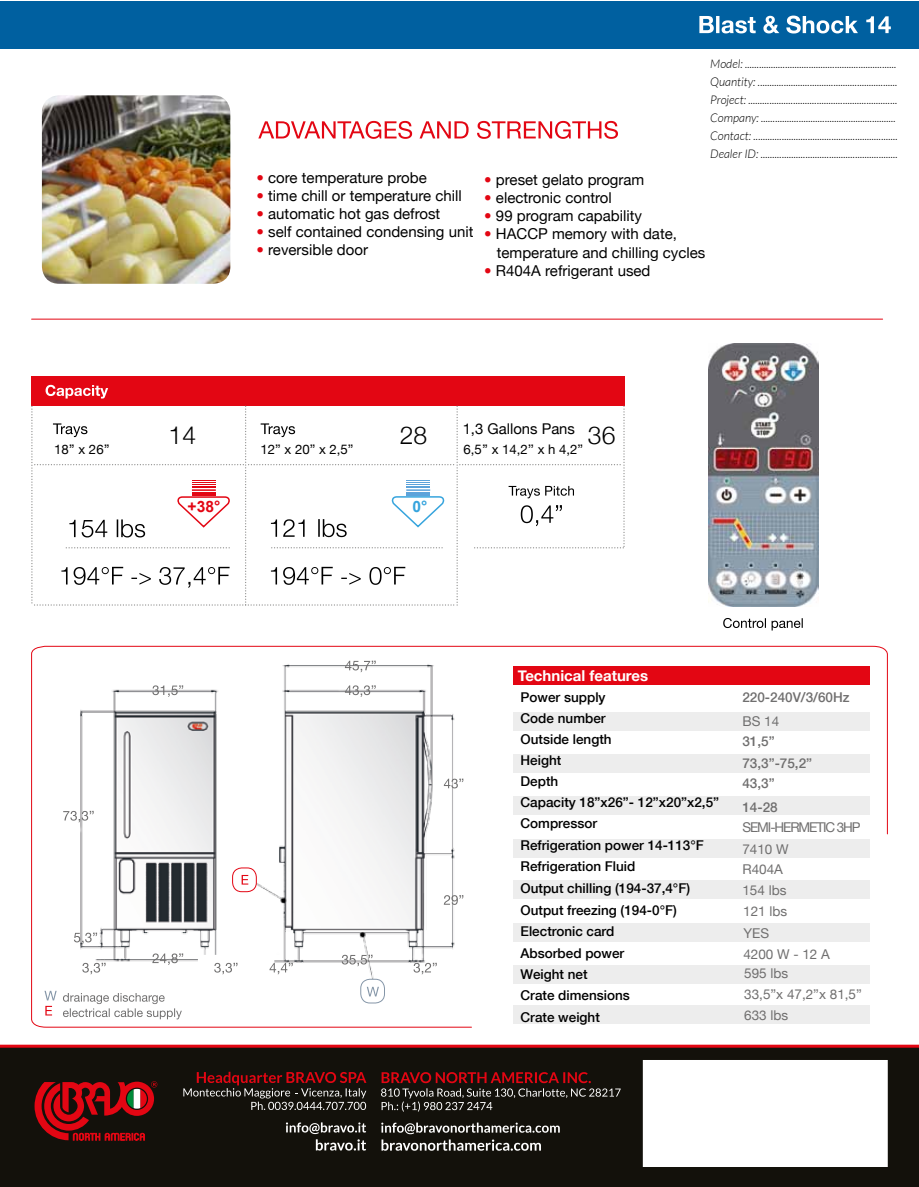
<style>
.page{position:relative;width:919px;height:1187px;background:#fff}
.page>*{position:absolute;margin:0;border:0;box-sizing:border-box;transform-origin:0 0}
.t1{font:300 24.75px "Helvetica Neue";color:#000}
.t2{font:700 15.6px "Arial";color:#e30613}
.t3{font:700 15.6px "Arial";color:#36a4dd}
.t4{font:15px/18px "Helvetica Neue";color:#000}
.t5{font:700 15px "Helvetica Neue";color:#fff}
.t6{font:14.85px "Helvetica Neue";color:#000}
.t7{font:500 13.5px/21.3px "Helvetica Neue";color:#000}
.t8{font:13.5px/21px "Helvetica Neue";color:#706f6f}
.t9{font:500 13.5px "Helvetica Neue";color:#706f6f}
.t10{font:13.5px "Helvetica Neue";letter-spacing:-.08em;color:#706f6f}
.t11{font:13.2px "Helvetica Neue";color:#000}
.t12{font:italic 300 12px/18px "Lato";color:#000}
.s1{color:#e30613}
</style>
<div class="page">
<svg style="left:31px;top:645px;width:857px;height:382px"></svg>
<div style="left:513px;top:964px;width:356px;height:19px;background:#ededed"></div>
<div style="left:513px;top:1005px;width:356px;height:18px;background:#ededed"></div>
<div style="left:513px;top:666px;width:356px;height:19px;background:#e30613"></div>
<div style="left:513px;top:711px;width:356px;height:19px;background:#ededed"></div>
<div style="left:513px;top:754px;width:356px;height:19px;background:#ededed"></div>
<div style="left:513px;top:880px;width:356px;height:19px;background:#ededed"></div>
<div style="left:513px;top:922px;width:356px;height:19px;background:#ededed"></div>
<div style="left:513px;top:796px;width:356px;height:18px;background:#ededed"></div>
<div style="left:513px;top:838px;width:356px;height:19px;background:#ededed"></div>
<div style="left:0;top:1px;width:918px;height:47px;background:#0060a0"></div>
<svg style="left:699px;top:16px;width:191px;height:17px"></svg>
<hr style="left:32px;top:319px;width:850px;height:1px;background:#e30613">
<svg style="left:258px;top:121px;width:360px;height:18px"></svg>
<div style="left:31px;top:376px;width:594px;height:29px;background:#e30613"></div>
<svg style="left:46px;top:385px;width:62px;height:13px"></svg>
<svg style="left:31px;top:406px;width:593px;height:200px"></svg>
<svg style="left:152px;top:685px;width:31px;height:12px"></svg>
<svg style="left:345px;top:685px;width:30px;height:12px"></svg>
<svg style="left:345px;top:660px;width:30px;height:12px"></svg>
<svg style="left:63px;top:810px;width:31px;height:12px"></svg>
<svg style="left:74px;top:932px;width:23px;height:12px"></svg>
<svg style="left:82px;top:962px;width:24px;height:12px"></svg>
<svg style="left:413px;top:962px;width:24px;height:12px"></svg>
<svg style="left:444px;top:895px;width:19px;height:9px"></svg>
<svg style="left:444px;top:778px;width:19px;height:10px"></svg>
<svg style="left:197px;top:954px;width:96px;height:50px"></svg>
<svg style="left:152px;top:953px;width:31px;height:11px"></svg>
<svg style="left:342px;top:954px;width:30px;height:12px"></svg>
<svg style="left:63px;top:992px;width:119px;height:27px"></svg>
<svg style="left:44px;top:990px;width:13px;height:25px"></svg>
<div style="left:232px;top:867px;width:24px;height:24px;background:#fff;border-radius:9px"></div>
<div style="left:232px;top:867px;width:24px;height:24px;border:1px solid #e30613;border-radius:9px"></div>
<div style="left:361px;top:979px;width:23px;height:23px;background:#fff;border-radius:9px"></div>
<div style="left:360px;top:978px;width:24px;height:25px;border:1px solid #8596a8;border-radius:9px"></div>
<svg style="left:241px;top:874px;width:7px;height:10px"></svg>
<svg style="left:367px;top:986px;width:12px;height:10px"></svg>
<svg style="left:723px;top:618px;width:79px;height:12px"></svg>
<img style="left:708px;top:343px;width:110px;height:263px">
<div style="left:0;top:1044px;width:918px;height:142px;background:#13110b"></div>
<svg style="left:316px;top:1139px;width:50px;height:11px"></svg>
<svg style="left:286px;top:1122px;width:80px;height:11px"></svg>
<svg style="left:183px;top:1071px;width:183px;height:38px;background:#3e2521"></svg>
<div style="left:642px;top:1059px;width:245px;height:107px;background:#fff;border:3px solid #fff"></div>
<svg style="left:381px;top:1122px;width:178px;height:28px;background:#4a4944"></svg>
<svg style="left:381px;top:1071px;width:239px;height:40px;background:#3a231f"></svg>
<svg style="left:35px;top:1081px;width:122px;height:59px;background:#761113"></svg>
<img style="left:42px;top:95px;width:188px;height:189px">
<p class="t4" style="left:256px;top:168px;width:172px"><span class="s1">•</span> core temperature probe</p>
<p class="t4" style="left:256px;top:186px;width:207px"><span class="s1">•</span> time chill or temperature chill</p>
<p class="t4" style="left:256px;top:204px;width:185px"><span class="s1">•</span> automatic hot gas defrost</p>
<p class="t4" style="left:256px;top:222px;width:218px"><span class="s1">•</span> self contained condensing unit</p>
<p class="t4" style="left:256px;top:240px;width:113px"><span class="s1">•</span> reversible door</p>
<p class="t12" style="left:710px;top:55px;width:189px">Model: ................................................................<br>Quantity: ...........................................................<br>Project: ...............................................................<br>Company: .........................................................<br>Contact: .............................................................<br>Dealer ID: ..........................................................</p>
<p class="t4" style="left:484px;top:171px;width:162px"><span class="s1">•</span> preset gelato program</p>
<p class="t4" style="left:484px;top:189px;width:129px"><span class="s1">•</span> electronic control</p>
<p class="t4" style="left:484px;top:207px;width:159px"><span class="s1">•</span> 99 program capability</p>
<p class="t4" style="left:497px;top:225px;width:210px;text-indent:-13px"><span class="s1">•</span> HACCP memory with date, temperature and chilling cycles</p>
<p class="t4" style="left:484px;top:261px;width:168px"><span class="s1">•</span> R404A refrigerant used</p>
<p class="t6" style="left:462px;top:419px;width:114px">1,3 Gallons Pans</p>
<h1 class="t1" style="left:168px;top:420px;width:29px">14</h1>
<h1 class="t1" style="left:399px;top:420px;width:29px">28</h1>
<h1 class="t1" style="left:588px;top:420px;width:29px">36</h1>
<p class="t11" style="left:54px;top:441px;width:57px">18’’ x 26’’</p>
<p class="t11" style="left:260px;top:441px;width:94px">12” x 20” x 2,5”</p>
<p class="t11" style="left:463px;top:441px;width:121px">6,5’’ x 14,2’’ x h 4,2”</p>
<h2 class="t2" style="left:187px;top:497px;width:34px">+38°</h2>
<h2 class="t3" style="left:412px;top:498px;width:16px">0°</h2>
<p class="t5" style="left:518px;top:666px;width:132px">Technical features</p>
<p class="t7" style="left:520px;top:686px;width:200px">Power supply<br>Code number<br>Outside length<br>Height<br>Depth<br>Capacity 18”x26”- 12”x20”x2,5”<br>Compressor<br>Refrigeration power 14-113°F<br>Refrigeration Fluid<br>Output chilling (194-37,4°F)<br>Output freezing (194-0°F)<br>Electronic card<br>Absorbed power<br>Weight net<br>Crate dimensions<br>Crate weight</p>
<p class="t9" style="left:742px;top:689px;width:109px">220-240V/3/60Hz</p>
<p class="t8" style="left:742px;top:710px;width:38px">BS 14</p>
<p class="t9" style="left:742px;top:733px;width:34px">31,5”</p>
<p class="t9" style="left:742px;top:755px;width:71px">73,3”-75,2”</p>
<p class="t9" style="left:742px;top:775px;width:34px">43,3”</p>
<p class="t9" style="left:742px;top:798px;width:37px">14-28</p>
<p class="t10" style="left:742px;top:818px;width:120px">SEMI-HERMETIC 3HP</p>
<p class="t8" style="left:742px;top:838px;width:48px">7410 W</p>
<p class="t8" style="left:742px;top:858px;width:42px">R404A</p>
<p class="t8" style="left:742px;top:879px;width:46px">154 lbs</p>
<p class="t8" style="left:743px;top:900px;width:46px">121 lbs</p>
<p class="t8" style="left:743px;top:922px;width:27px">YES</p>
<p class="t8" style="left:743px;top:943px;width:88px">4200 W - 12 A</p>
<p class="t8" style="left:744px;top:962px;width:119px">595 lbs<br>33,5”x 47,2”x 81,5”<br>633 lbs</p>
</div>
